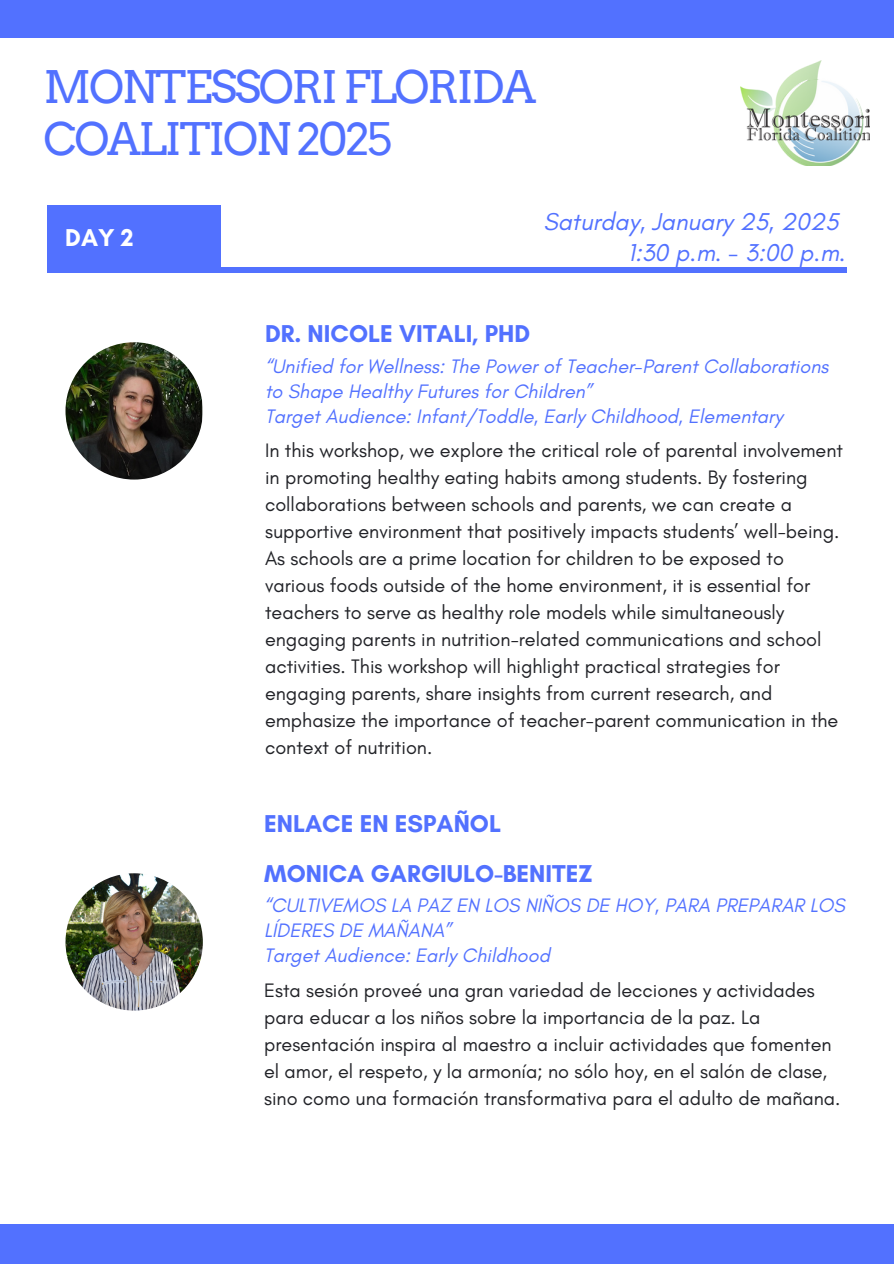
<style>
.page{position:relative;width:894px;height:1264px;background:#fff}
.page>*{position:absolute;margin:0;border:0;box-sizing:border-box;transform-origin:0 0}
.t1{font:44.85px/51.8px "Arvo";letter-spacing:-.05em;color:#5271ff}
.t2{font:700 24.75px "Glacial Indifference";color:#5271ff}
.t3{font:italic 24.75px/31.5px "Glacial Indifference";color:#5271ff;text-align:right}
.t4{font:700 24.75px "Glacial Indifference";color:#fff}
.t5{font:19.8px/27px "Glacial Indifference";color:#212227}
.t6{font:italic 19.8px/24.8px "Glacial Indifference";color:#5271ff}
</style>
<div class="page">
<div style="left:48px;top:268px;width:798px;height:5px;background:#5271ff"></div>
<div style="left:47px;top:205px;width:174px;height:68px;background:#5271ff"></div>
<img style="left:740px;top:61px;width:129px;height:105px">
<img style="left:65px;top:873px;width:138px;height:137px;border-radius:50%">
<div style="left:0;top:1224px;width:893px;height:39px;background:#5271ff"></div>
<div style="left:0;top:0;width:893px;height:38px;background:#5271ff"></div>
<img style="left:65px;top:342px;width:138px;height:137px;border-radius:50%">
<p class="t1" style="left:44px;top:61px;width:494px">MONTESSORI FLORIDA<br>COALITION 2025</p>
<h2 class="t4" style="left:65px;top:223px;width:70px">DAY 2</h2>
<p class="t3" style="left:543px;top:205px;width:303px">Saturday, January 25, 2025<br>1:30 p.m. - 3:00 p.m.</p>
<p class="t2" style="left:265px;top:319px;width:267px">DR. NICOLE VITALI, PHD</p>
<h2 class="t6" style="left:265px;top:354px;width:564px">“Unified for Wellness: The Power of Teacher-Parent Collaborations to Shape Healthy Futures for Children”</h2>
<h2 class="t6" style="left:265px;top:403px;width:519px">Target Audience: Infant/Toddle, Early Childhood, Elementary</h2>
<p class="t5" style="left:265px;top:437px;width:579px">In this workshop, we explore the critical role of parental involvement in promoting healthy eating habits among students. By fostering collaborations between schools and parents, we can create a supportive environment that positively impacts students’ well-being.<br>As schools are a prime location for children to be exposed to various foods outside of the home environment, it is essential for teachers to serve as healthy role models while simultaneously engaging parents in nutrition-related communications and school activities. This workshop will highlight practical strategies for engaging parents, share insights from current research, and emphasize the importance of teacher-parent communication in the context of nutrition.</p>
<p class="t2" style="left:264px;top:808px;width:238px">ENLACE EN ESPAÑOL</p>
<h2 class="t2" style="left:264px;top:858px;width:330px">MONICA GARGIULO-BENITEZ</h2>
<h3 class="t6" style="left:264px;top:893px;width:582px">“CULTIVEMOS LA PAZ EN LOS NIÑOS DE HOY, PARA PREPARAR LOS<br>LÍDERES DE MAÑANA”</h3>
<p class="t6" style="left:264px;top:942px;width:287px">Target Audience: Early Childhood</p>
<h2 class="t5" style="left:264px;top:976px;width:578px">Esta sesión proveé una gran variedad de lecciones y actividades para educar a los niños sobre la importancia de la paz. La presentación inspira al maestro a incluir actividades que fomenten el amor, el respeto, y la armonía; no sólo hoy, en el salón de clase, sino como una formación transformativa para el adulto de mañana.</h2>
</div>
